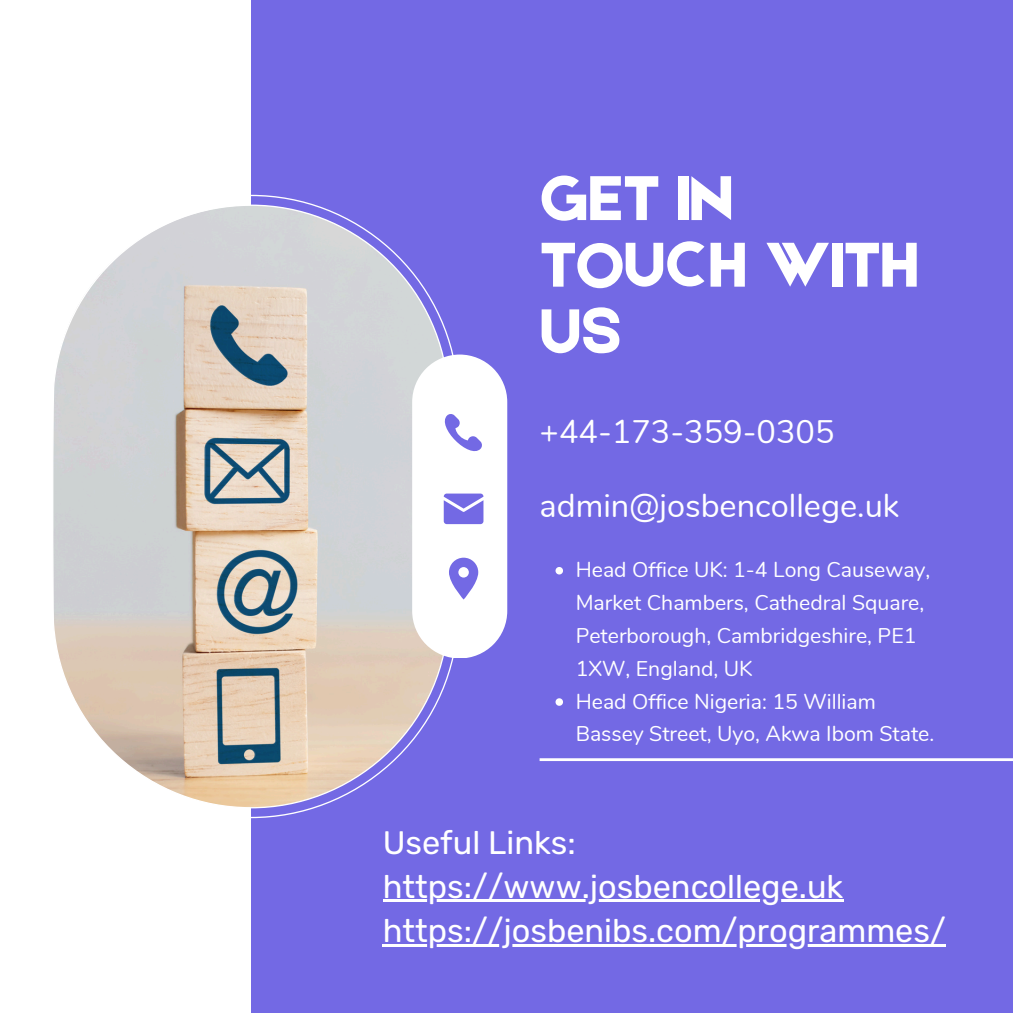
<style>
.page{position:relative;width:1013px;height:1013px;background:#fff}
.page>*{position:absolute;margin:0;border:0;box-sizing:border-box;transform-origin:0 0}
.t1{font:67.5px/66.5px "Etna";color:#fff}
.t2{font:32.5px "Rubik";color:#fff}
.t3{font:32.5px "Nunito";color:#fff}
.t4{font:21.25px/32.8px "Nunito";color:#fff}
</style>
<div class="page">
<div style="left:0;top:0;width:1012px;height:1012px;background:#7369e4"></div>
<div style="left:0;top:0;width:251px;height:1012px;background:#fff"></div>
<hr style="left:539px;top:758px;width:473px;height:3px;background:#fff">
<svg style="left:53px;top:195px;width:401px;height:623px"></svg>
<svg style="left:412px;top:354px;width:95px;height:304px;background:#edecfa"></svg>
<hr style="left:383px;top:899px;width:460px;height:3px;background:#fff">
<hr style="left:383px;top:943px;width:562px;height:3px;background:#fff">
<svg style="left:555px;top:567px;width:8px;height:7px"></svg>
<svg style="left:555px;top:698px;width:8px;height:7px"></svg>
<p class="t1" style="left:539px;top:161px;width:380px">GET IN<br>TOUCH WITH<br>US</p>
<h2 class="t3" style="left:539px;top:410px;width:296px">+44-173-359-0305</h2>
<h2 class="t3" style="left:539px;top:484px;width:361px">admin@josbencollege.uk</h2>
<p class="t4" style="left:575px;top:554px;width:356px">Head Office UK: 1-4 Long Causeway,<br>Market Chambers, Cathedral Square,<br>Peterborough, Cambridgeshire, PE1<br>1XW, England, UK</p>
<p class="t4" style="left:575px;top:685px;width:360px">Head Office Nigeria: 15 William<br>Bassey Street, Uyo, Akwa Ibom State.</p>
<p class="t2" style="left:383px;top:823px;width:194px">Useful Links:</p>
<p class="t2" style="left:383px;top:867px;width:462px">https://www.josbencollege.uk</p>
<p class="t2" style="left:383px;top:911px;width:564px">https://josbenibs.com/programmes/</p>
</div>
